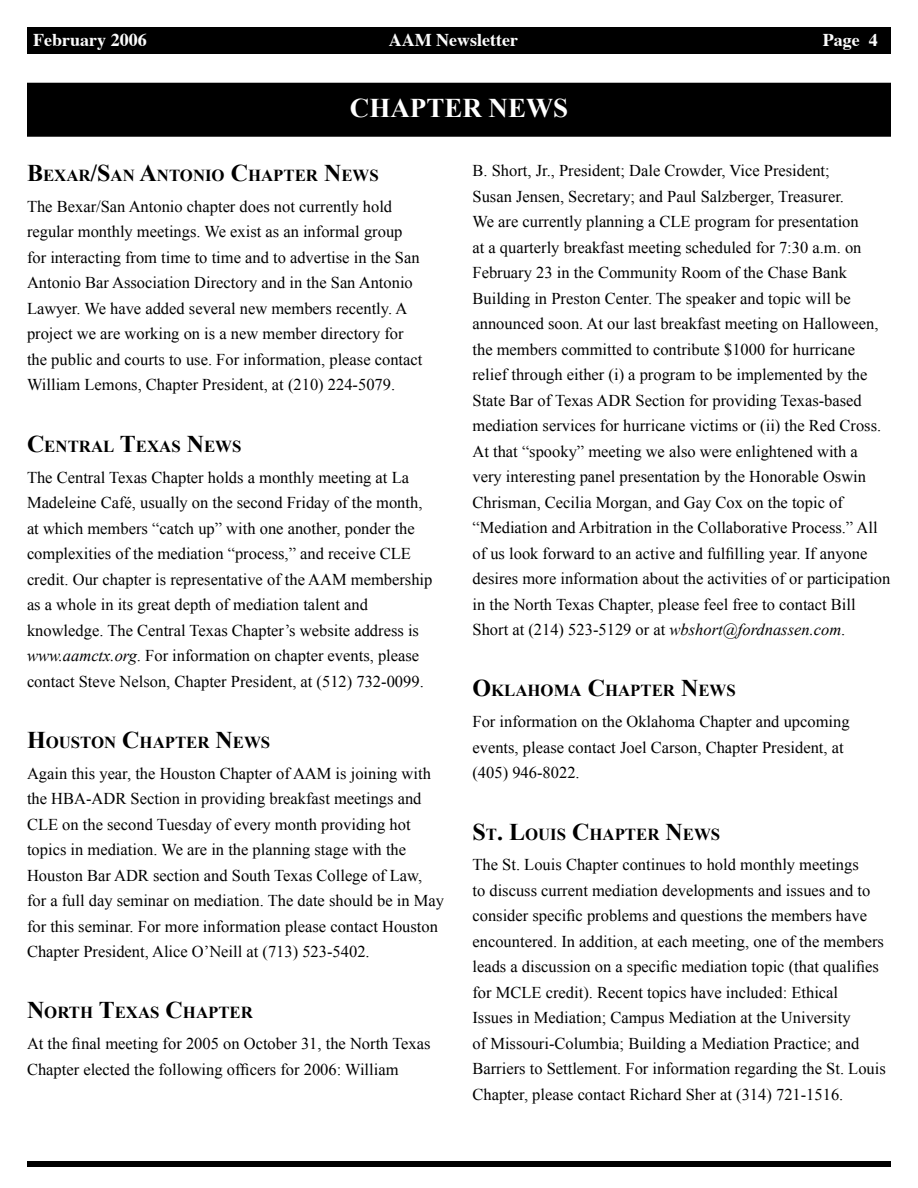
<style>
.page{position:relative;width:918px;height:1188px;background:#fff}
.page>*{position:absolute;margin:0;border:0;box-sizing:border-box;transform-origin:0 0}
.t1{font:700 27px "Times New Roman";color:#fff}
.t2{font:700 18px "Times";color:#fcfcfc}
.t3{font:700 16.8px "Times New Roman";color:#000}
.t4{font:16.5px/25.5px "Times New Roman";color:#000}
.s1{font-size:24px}
.s2{font-style:italic}
</style>
<div class="page">
<div style="left:27px;top:27px;width:864px;height:27px;background:#000"></div>
<div style="left:27px;top:1161px;width:864px;height:6px;background:#000"></div>
<div style="left:27px;top:83px;width:864px;height:54px;background:#000"></div>
<p class="t2" style="left:33px;top:22px;width:115px">February 2006</p>
<p class="t2" style="left:389px;top:22px;width:131px">AAM Newsletter</p>
<p class="t2" style="left:823px;top:22px;width:38px">Page</p>
<h1 class="t1" style="left:350px;top:93px;width:220px">CHAPTER NEWS</h1>
<p class="t3" style="left:27px;top:166px;width:353px"><span class="s1">B</span>EXAR<span class="s1">/S</span>AN <span class="s1">A</span>NTONIO <span class="s1">C</span>HAPTER <span class="s1">N</span>EWS</p>
<p class="t4" style="left:27px;top:193px;width:397px">The Bexar/San Antonio chapter does not currently hold regular monthly meetings. We exist as an informal group for interacting from time to time and to advertise in the San Antonio Bar Association Directory and in the San Antonio Lawyer. We have added several new members recently. A project we are working on is a new member directory for the public and courts to use. For information, please contact William Lemons, Chapter President, at (210) 224-5079.</p>
<p class="t3" style="left:27px;top:436px;width:216px"><span class="s1">C</span>ENTRAL <span class="s1">T</span>EXAS <span class="s1">N</span>EWS</p>
<p class="t4" style="left:27px;top:464px;width:407px">The Central Texas Chapter holds a monthly meeting at La Madeleine Café, usually on the second Friday of the month, at which members “catch up” with one another, ponder the complexities of the mediation “process,” and receive CLE credit. Our chapter is representative of the AAM membership as a whole in its great depth of mediation talent and knowledge. The Central Texas Chapter’s website address is <span class="s2">www.aamctx.org</span>. For information on chapter events, please contact Steve Nelson, Chapter President, at (512) 732-0099.</p>
<p class="t3" style="left:27px;top:732px;width:245px"><span class="s1">H</span>OUSTON <span class="s1">C</span>HAPTER <span class="s1">N</span>EWS</p>
<p class="t4" style="left:27px;top:760px;width:419px">Again this year, the Houston Chapter of AAM is joining with the HBA-ADR Section in providing breakfast meetings and CLE on the second Tuesday of every month providing hot topics in mediation. We are in the planning stage with the Houston Bar ADR section and South Texas College of Law, for a full day seminar on mediation. The date should be in May for this seminar. For more information please contact Houston Chapter President, Alice O’Neill at (713) 523-5402.</p>
<p class="t3" style="left:27px;top:1003px;width:227px"><span class="s1">N</span>ORTH <span class="s1">T</span>EXAS <span class="s1">C</span>HAPTER</p>
<p class="t4" style="left:27px;top:1031px;width:405px">At the final meeting for 2005 on October 31, the North Texas<br>Chapter elected the following officers for 2006: William</p>
<p class="t4" style="left:472px;top:158px;width:419px">B. Short, Jr., President; Dale Crowder, Vice President;<br>Susan Jensen, Secretary; and Paul Salzberger, Treasurer.<br>We are currently planning a CLE program for presentation<br>at a quarterly breakfast meeting scheduled for 7:30 a.m. on February 23 in the Community Room of the Chase Bank Building in Preston Center. The speaker and topic will be announced soon. At our last breakfast meeting on Halloween, the members committed to contribute $1000 for hurricane relief through either (i) a program to be implemented by the State Bar of Texas ADR Section for providing Texas-based mediation services for hurricane victims or (ii) the Red Cross.<br>At that “spooky” meeting we also were enlightened with a very interesting panel presentation by the Honorable Oswin Chrisman, Cecilia Morgan, and Gay Cox on the topic of “Mediation and Arbitration in the Collaborative Process.” All of us look forward to an active and fulfilling year. If anyone desires more information about the activities of or participation in the North Texas Chapter, please feel free to contact Bill Short at (214) 523-5129 or at <span class="s2">wbshort@fordnassen.com</span>.</p>
<p class="t3" style="left:472px;top:681px;width:265px"><span class="s1">O</span>KLAHOMA <span class="s1">C</span>HAPTER <span class="s1">N</span>EWS</p>
<p class="t4" style="left:472px;top:709px;width:379px">For information on the Oklahoma Chapter and upcoming events, please contact Joel Carson, Chapter President, at (405) 946-8022.</p>
<p class="t3" style="left:472px;top:824px;width:249px"><span class="s1">S</span>T<span class="s1">. L</span>OUIS <span class="s1">C</span>HAPTER <span class="s1">N</span>EWS</p>
<p class="t4" style="left:472px;top:852px;width:415px">The St. Louis Chapter continues to hold monthly meetings<br>to discuss current mediation developments and issues and to consider specific problems and questions the members have encountered. In addition, at each meeting, one of the members leads a discussion on a specific mediation topic (that qualifies for MCLE credit). Recent topics have included: Ethical<br>Issues in Mediation; Campus Mediation at the University<br>of Missouri-Columbia; Building a Mediation Practice; and Barriers to Settlement. For information regarding the St. Louis Chapter, please contact Richard Sher at (314) 721-1516.</p>
</div>
